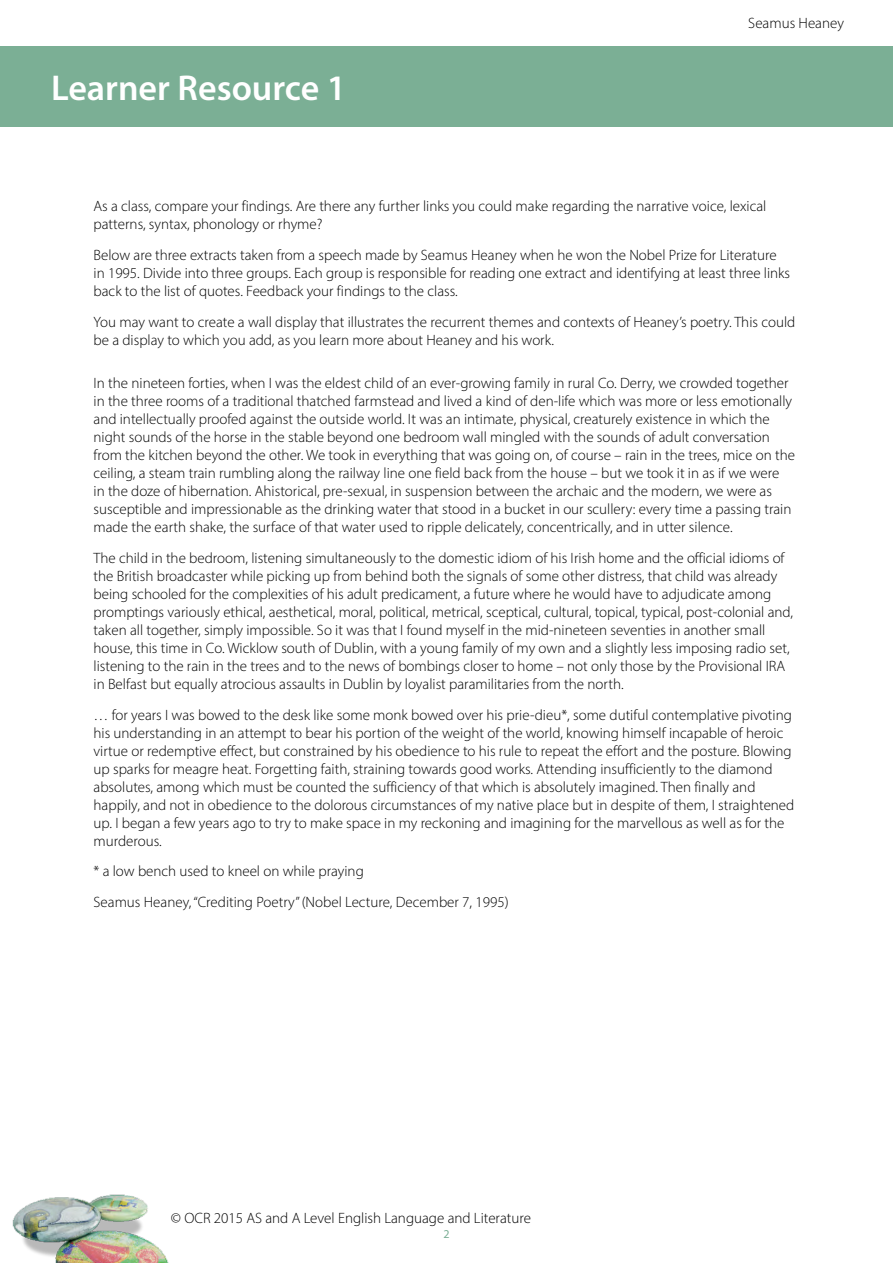
<style>
.page{position:relative;width:893px;height:1263px;background:#fff}
.page>*{position:absolute;margin:0;border:0;box-sizing:border-box;transform-origin:0 0}
.LR_H1{font:600 36px "Myriad Pro";color:#fff}
.LR_body{font:300 15px/18px "Myriad Pro";color:#000}
.t1{font:12px "Myriad Pro";color:#7baf95}
</style>
<div class="page">
<img style="left:12px;top:1194px;width:157px;height:69px">
<div style="left:0;top:47px;width:893px;height:80px;background:#7baf95"></div>
<h1 class="LR_H1" style="left:51px;top:65px;width:297px">Learner Resource 1</h1>
<p class="LR_body" style="left:748px;top:14px;width:97px">Seamus Heaney</p>
<p class="LR_body" style="left:94px;top:197px;width:674px">As a class, compare your findings. Are there any further links you could make regarding the narrative voice, lexical patterns, syntax, phonology or rhyme?</p>
<p class="LR_body" style="left:94px;top:246px;width:698px">Below are three extracts taken from a speech made by Seamus Heaney when he won the Nobel Prize for Literature in 1995. Divide into three groups. Each group is responsible for reading one extract and identifying at least three links back to the list of quotes. Feedback your findings to the class.</p>
<p class="LR_body" style="left:94px;top:312px;width:703px">You may want to create a wall display that illustrates the recurrent themes and contexts of Heaney’s poetry. This could be a display to which you add, as you learn more about Heaney and his work.</p>
<p class="LR_body" style="left:94px;top:374px;width:703px">In the nineteen forties, when I was the eldest child of an ever-growing family in rural Co. Derry, we crowded together in the three rooms of a traditional thatched farmstead and lived a kind of den-life which was more or less emotionally and intellectually proofed against the outside world. It was an intimate, physical, creaturely existence in which the night sounds of the horse in the stable beyond one bedroom wall mingled with the sounds of adult conversation from the kitchen beyond the other. We took in everything that was going on, of course – rain in the trees, mice on the ceiling, a steam train rumbling along the railway line one field back from the house – but we took it in as if we were<br>in the doze of hibernation. Ahistorical, pre-sexual, in suspension between the archaic and the modern, we were as susceptible and impressionable as the drinking water that stood in a bucket in our scullery: every time a passing train made the earth shake, the surface of that water used to ripple delicately, concentrically, and in utter silence.</p>
<p class="LR_body" style="left:94px;top:549px;width:701px">The child in the bedroom, listening simultaneously to the domestic idiom of his Irish home and the official idioms of the British broadcaster while picking up from behind both the signals of some other distress, that child was already being schooled for the complexities of his adult predicament, a future where he would have to adjudicate among promptings variously ethical, aesthetical, moral, political, metrical, sceptical, cultural, topical, typical, post-colonial and, taken all together, simply impossible. So it was that I found myself in the mid-nineteen seventies in another small house, this time in Co. Wicklow south of Dublin, with a young family of my own and a slightly less imposing radio set, listening to the rain in the trees and to the news of bombings closer to home – not only those by the Provisional IRA in Belfast but equally atrocious assaults in Dublin by loyalist paramilitaries from the north.</p>
<p class="LR_body" style="left:94px;top:705px;width:702px">… for years I was bowed to the desk like some monk bowed over his prie-dieu*, some dutiful contemplative pivoting his understanding in an attempt to bear his portion of the weight of the world, knowing himself incapable of heroic virtue or redemptive effect, but constrained by his obedience to his rule to repeat the effort and the posture. Blowing up sparks for meagre heat. Forgetting faith, straining towards good works. Attending insufficiently to the diamond absolutes, among which must be counted the sufficiency of that which is absolutely imagined. Then finally and happily, and not in obedience to the dolorous circumstances of my native place but in despite of them, I straightened up. I began a few years ago to try to make space in my reckoning and imagining for the marvellous as well as for the murderous.</p>
<p class="LR_body" style="left:94px;top:862px;width:272px">* a low bench used to kneel on while praying</p>
<p class="LR_body" style="left:94px;top:893px;width:417px">Seamus Heaney, “Crediting Poetry” (Nobel Lecture, December 7, 1995)</p>
<p class="LR_body" style="left:171px;top:1209px;width:362px">© OCR 2015 AS and A Level English Language and Literature</p>
<p class="t1" style="left:443px;top:1226px;width:8px">2</p>
</div>
